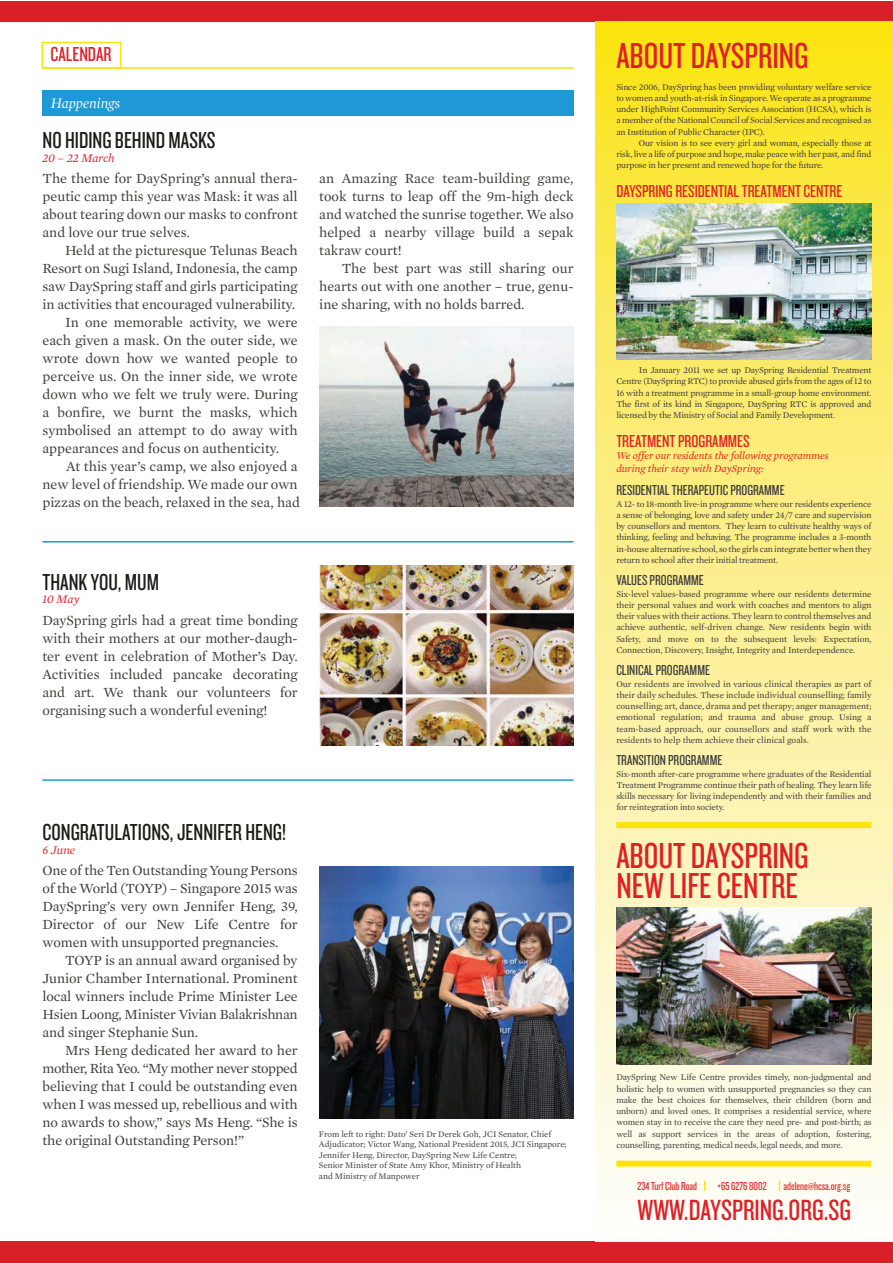
<style>
.page{position:relative;width:893px;height:1263px;background:#fff}
.page>*{position:absolute;margin:0;border:0;box-sizing:border-box;transform-origin:0 0}
.t1{font:37.5px/30px "Knockout HTF28 Junior Featherwt";color:#e01f25}
.t2{font:30.3px "Knockout HTF28 Junior Featherwt";color:#e01f25}
.t3{font:24px "Knockout HTF28 Junior Featherwt";color:#1b1b19}
.t4{font:21px "Knockout HTF28 Junior Featherwt";color:#e01f25}
.t5{font:18px "Knockout HTF28 Junior Featherwt";color:#e01f25}
.t6{font:15px "Knockout HTF28 Junior Featherwt";color:#3c3c3b}
.t7{font:italic 15px "Mercury Display";color:#f4f5f6}
.t8{font:14.25px/18px "Mercury Text G1 Roman";letter-spacing:-.005em;color:#3c3c3b;text-align:justify}
.t9{font:12px "Knockout HTF28 Junior Featherwt";color:#e01f25}
.t10{font:italic 12px "Mercury Text G1";color:#e01f25}
.t11{font:italic 10.5px/12.6px "Mercury Text G1";color:#e01f25}
.t12{font:9px/11.2px "Mercury Text G1 Roman";letter-spacing:-.02em;color:#3c3c3b;text-align:justify}
.t13{font:8.7px/10.5px "Mercury Text G1 Roman";color:#3c3c3b}
</style>
<div class="page">
<div style="left:0;top:1px;width:892px;height:20px;background:#d92026"></div>
<div style="left:0;top:1242px;width:892px;height:21px;background:#d92026"></div>
<svg style="left:595px;top:21px;width:297px;height:1173px;background:#fcef8c"></svg>
<div style="left:43px;top:90px;width:531px;height:26px;background:#1f99d6"></div>
<img style="left:319px;top:565px;width:255px;height:180px">
<img style="left:319px;top:326px;width:254px;height:180px">
<img style="left:319px;top:866px;width:255px;height:252px">
<div style="left:42px;top:42px;width:79px;height:27px;border:2px solid #fbe40a"></div>
<hr style="left:42px;top:67px;width:532px;height:2px;background:#fbe40a">
<div style="left:616px;top:1161px;width:255px;height:6px;background:#fbe40a"></div>
<div style="left:616px;top:822px;width:255px;height:6px;background:#fbe40a"></div>
<img style="left:616px;top:203px;width:255px;height:157px">
<img style="left:616px;top:908px;width:255px;height:156px">
<hr style="left:42px;top:541px;width:532px;height:1px;background:#1f99d6">
<hr style="left:42px;top:779px;width:532px;height:2px;background:#1f99d6">
<h3 class="t4" style="left:51px;top:44px;width:63px">CALENDAR</h3>
<h3 class="t7" style="left:51px;top:94px;width:71px">Happenings</h3>
<h3 class="t3" style="left:43px;top:128px;width:174px">NO HIDING BEHIND MASKS</h3>
<h3 class="t10" style="left:43px;top:150px;width:74px">20 – 22 March</h3>
<h3 class="t8" style="left:43px;top:169px;width:257px">The theme for DaySpring’s annual thera&shy;peutic camp this year was Mask: it was all about tearing down our masks to confront and love our true selves.</h3>
<h3 class="t8" style="left:65px;top:241px;width:234px">Held at the picturesque Telunas Beach</h3>
<h3 class="t8" style="left:43px;top:259px;width:257px">Resort on Sugi Island, Indonesia, the camp</h3>
<h3 class="t8" style="left:43px;top:277px;width:257px">saw DaySpring staff and girls participating</h3>
<h3 class="t8" style="left:43px;top:295px;width:254px">in activities that encouraged vulnerability.</h3>
<h3 class="t8" style="left:65px;top:313px;width:234px">In one memorable activity, we were</h3>
<h3 class="t8" style="left:43px;top:331px;width:257px">each given a mask. On the outer side, we</h3>
<h3 class="t8" style="left:43px;top:349px;width:257px">wrote down how we wanted people to</h3>
<h3 class="t8" style="left:43px;top:367px;width:257px">perceive us. On the inner side, we wrote</h3>
<h3 class="t8" style="left:43px;top:385px;width:257px">down who we felt we truly were. During</h3>
<h3 class="t8" style="left:43px;top:403px;width:257px">a bonfire, we burnt the masks, which</h3>
<h3 class="t8" style="left:43px;top:421px;width:257px">symbolised an attempt to do away with</h3>
<h3 class="t8" style="left:43px;top:439px;width:238px">appearances and focus on authenticity.</h3>
<h3 class="t8" style="left:66px;top:457px;width:233px">At this year’s camp, we also enjoyed a</h3>
<h3 class="t8" style="left:43px;top:475px;width:257px">new level of friendship. We made our own</h3>
<h3 class="t8" style="left:43px;top:493px;width:259px">pizzas on the beach, relaxed in the sea, had</h3>
<h3 class="t8" style="left:319px;top:169px;width:256px">an Amazing Race team-building game, took turns to leap off the 9m-high deck and watched the sunrise together. We also helped a nearby village build a sepak takraw court!</h3>
<h3 class="t8" style="left:319px;top:259px;width:256px;text-indent:23px">The best part was still sharing our hearts out with one another – true, genu&shy;ine sharing, with no holds barred.</h3>
<h3 class="t3" style="left:43px;top:570px;width:118px">THANK YOU, MUM</h3>
<h3 class="t10" style="left:43px;top:592px;width:38px">10 May</h3>
<p class="t8" style="left:43px;top:611px;width:257px">DaySpring girls had a great time bonding with their mothers at our mother-daugh&shy;ter event in celebration of Mother’s Day.<br>Activities included pancake decorating and art. We thank our volunteers for organising such a wonderful evening!</p>
<h3 class="t3" style="left:43px;top:820px;width:245px">CONGRATULATIONS, JENNIFER HENG!</h3>
<h3 class="t10" style="left:43px;top:843px;width:34px">6 June</h3>
<h3 class="t8" style="left:43px;top:861px;width:257px">One of the Ten Outstanding Young Persons of the World (TOYP) – Singapore 2015 was DaySpring’s very own Jennifer Heng, 39, Director of our New Life Centre for women with unsupported pregnancies.</h3>
<h3 class="t8" style="left:43px;top:951px;width:257px;text-indent:23px">TOYP is an annual award organised by Junior Chamber International. Prominent local winners include Prime Minister Lee Hsien Loong, Minister Vivian Balakrishnan and singer Stephanie Sun.</h3>
<h3 class="t8" style="left:43px;top:1041px;width:257px;text-indent:23px">Mrs Heng dedicated her award to her mother, Rita Yeo. “My mother never stopped believing that I could be outstanding even when I was messed up, rebellious and with no awards to show,” says Ms Heng. “She is the original Outstanding Person!”</h3>
<p class="t13" style="left:319px;top:1129px;width:249px">From left to right: Dato’ Seri Dr Derek Goh, JCI Senator, Chief Adjudicator; Victor Wang, National President 2015, JCI Singapore; Jennifer Heng, Director, DaySpring New Life Centre;<br>Senior Minister of State Amy Khor, Ministry of Health<br>and Ministry of Manpower</p>
<h1 class="t1" style="left:616px;top:41px;width:194px">ABOUT DAYSPRING</h1>
<p class="t12" style="left:616px;top:81px;width:257px">Since 2006, DaySpring has been providing voluntary welfare service to women and youth-at-risk in Singapore. We operate as a programme under HighPoint Community Services Association (HCSA), which is a member of the National Council of Social Services and recognised as an Institution of Public Character (IPC).</p>
<p class="t12" style="left:616px;top:137px;width:257px;text-indent:22px">Our vision is to see every girl and woman, especially those at risk, live a life of purpose and hope, make peace with her past, and find purpose in her present and renewed hope for the future.</p>
<h3 class="t5" style="left:616px;top:182px;width:228px">DAYSPRING RESIDENTIAL TREATMENT CENTRE</h3>
<p class="t12" style="left:616px;top:364px;width:257px;text-indent:22px">In January 2011 we set up DaySpring Residential Treatment Centre (DaySpring RTC) to provide abused girls from the ages of 12 to 16 with a treatment programme in a small-group home environment.<br>The first of its kind in Singapore, DaySpring RTC is approved and licensed by the Ministry of Social and Family Development.</p>
<h3 class="t5" style="left:616px;top:432px;width:135px">TREATMENT PROGRAMMES</h3>
<p class="t11" style="left:616px;top:449px;width:214px">We offer our residents the following programmes during their stay with DaySpring:</p>
<h3 class="t6" style="left:616px;top:483px;width:170px">RESIDENTIAL THERAPEUTIC PROGRAMME</h3>
<p class="t12" style="left:616px;top:498px;width:257px">A 12- to 18-month live-in programme where our residents experience a sense of belonging, love and safety under 24/7 care and supervision by counsellors and mentors. They learn to cultivate healthy ways of thinking, feeling and behaving. The programme includes a 3-month in-house alternative school, so the girls can integrate better when they return to school after their initial treatment.</p>
<h3 class="t6" style="left:616px;top:573px;width:89px">VALUES PROGRAMME</h3>
<p class="t12" style="left:616px;top:588px;width:257px">Six-level values-based programme where our residents determine their personal values and work with coaches and mentors to align their values with their actions. They learn to control themselves and achieve authentic, self-driven change. New residents begin with Safety, and move on to the subsequent levels: Expectation, Connection, Discovery, Insight, Integrity and Interdependence.</p>
<h3 class="t6" style="left:616px;top:663px;width:95px">CLINICAL PROGRAMME</h3>
<p class="t12" style="left:616px;top:678px;width:257px">Our residents are involved in various clinical therapies as part of their daily schedules. These include individual counselling; family counselling; art, dance, drama and pet therapy; anger management; emotional regulation; and trauma and abuse group. Using a team-based approach, our counsellors and staff work with the residents to help them achieve their clinical goals.</p>
<h3 class="t6" style="left:616px;top:753px;width:108px">TRANSITION PROGRAMME</h3>
<p class="t12" style="left:616px;top:768px;width:257px">Six-month after-care programme where graduates of the Residential Treatment Programme continue their path of healing. They learn life skills necessary for living independently and with their families and for reintegration into society.</p>
<h1 class="t1" style="left:616px;top:841px;width:194px">ABOUT DAYSPRING<br>NEW LIFE CENTRE</h1>
<p class="t12" style="left:616px;top:1072px;width:257px">DaySpring New Life Centre provides timely, non-judgmental and holistic help to women with unsupported pregnancies so they can make the best choices for themselves, their children (born and unborn) and loved ones. It comprises a residential service, where women stay in to receive the care they need pre- and post-birth; as well as support services in the areas of adoption, fostering, counselling, parenting, medical needs, legal needs, and more.</p>
<h3 class="t9" style="left:637px;top:1180px;width:61px">234 Turf Club Road</h3>
<h3 class="t9" style="left:717px;top:1180px;width:51px">+65 6276 8002</h3>
<h3 class="t9" style="left:783px;top:1180px;width:68px">adelene@hcsa.org.sg</h3>
<h2 class="t2" style="left:637px;top:1195px;width:215px">WWW.DAYSPRING.ORG.SG</h2>
</div>
